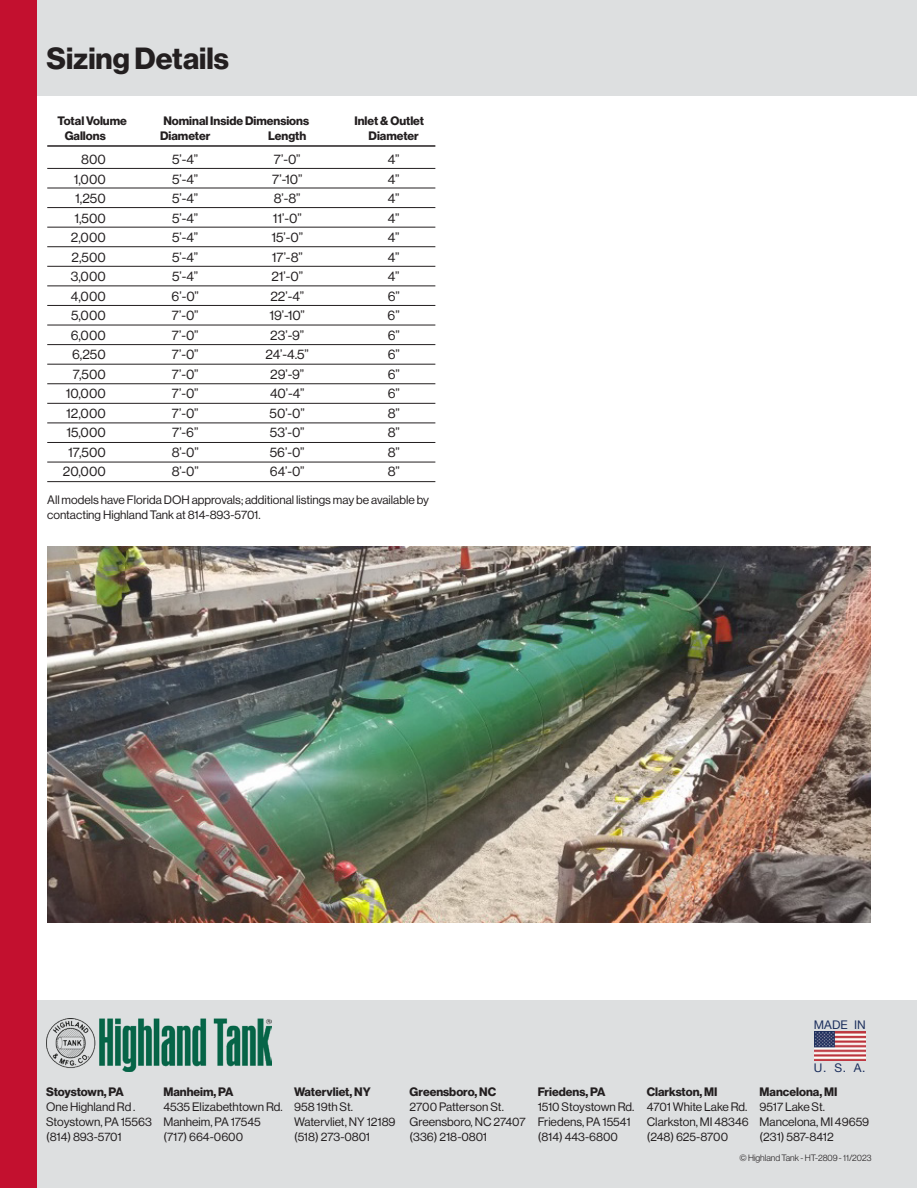
<style>
.page{position:relative;width:918px;height:1188px;background:#fff}
.page>*{position:absolute;margin:0;border:0;box-sizing:border-box;transform-origin:0 0}
.t1{font:30px "N Haas Grotesk DS Pro 75 Bd";color:#231f20}
.t2{font:13.5px "N Haas Grotesk DS Pro 55 Rg";color:#231f20}
.Text{font:12px/15px "N Haas Grotesk DS Pro 55 Rg";color:#231f20}
.Chart_Bold{font:12px "N Haas Grotesk DS Pro 75 Bd";color:#231f20}
.t3{font:11.85px "Helvetica Neue";color:#1c2f5d}
.Location_Address{font:9px "N Haas Grotesk DS Pro 45 Lt";color:#231f20}
</style>
<div class="page">
<div style="left:23px;top:1000px;width:894px;height:188px;background:#dddfe0"></div>
<img style="left:47px;top:1018px;width:224px;height:54px">
<img style="left:814px;top:1031px;width:51px;height:30px">
<div style="left:0;top:0;width:917px;height:96px;background:#dddfe0"></div>
<div style="left:0;top:0;width:37px;height:1188px;background:#c3102f"></div>
<hr style="left:47px;top:145px;width:388px;height:2px;background:#231f20">
<hr style="left:47px;top:168px;width:388px;height:1px;background:#231f20">
<hr style="left:47px;top:188px;width:388px;height:1px;background:#231f20">
<hr style="left:47px;top:207px;width:388px;height:1px;background:#231f20">
<hr style="left:47px;top:227px;width:388px;height:1px;background:#231f20">
<hr style="left:47px;top:246px;width:388px;height:1px;background:#231f20">
<hr style="left:47px;top:266px;width:388px;height:1px;background:#231f20">
<hr style="left:47px;top:286px;width:388px;height:1px;background:#231f20">
<hr style="left:47px;top:305px;width:388px;height:1px;background:#231f20">
<hr style="left:47px;top:325px;width:388px;height:1px;background:#231f20">
<hr style="left:47px;top:344px;width:388px;height:1px;background:#231f20">
<hr style="left:47px;top:364px;width:388px;height:1px;background:#231f20">
<hr style="left:47px;top:384px;width:388px;height:1px;background:#231f20">
<hr style="left:47px;top:403px;width:388px;height:1px;background:#231f20">
<hr style="left:47px;top:423px;width:388px;height:1px;background:#231f20">
<hr style="left:47px;top:442px;width:388px;height:1px;background:#231f20">
<hr style="left:47px;top:462px;width:388px;height:1px;background:#231f20">
<hr style="left:47px;top:481px;width:388px;height:1px;background:#231f20">
<img style="left:47px;top:546px;width:824px;height:376px">
<p class="t1" style="left:47px;top:41px;width:184px">Sizing Details</p>
<p class="Chart_Bold" style="left:58px;top:114px;width:71px">Total Volume</p>
<p class="Chart_Bold" style="left:163px;top:114px;width:147px">Nominal Inside Dimensions</p>
<p class="Chart_Bold" style="left:354px;top:114px;width:71px">Inlet &amp; Outlet</p>
<p class="Chart_Bold" style="left:65px;top:129px;width:43px">Gallons</p>
<p class="Chart_Bold" style="left:160px;top:129px;width:52px">Diameter</p>
<p class="Chart_Bold" style="left:268px;top:129px;width:40px">Length</p>
<p class="Chart_Bold" style="left:369px;top:129px;width:52px">Diameter</p>
<p class="t2" style="left:81px;top:152px;width:26px">800</p>
<p class="t2" style="left:172px;top:152px;width:27px">5’-4”</p>
<p class="t2" style="left:274px;top:152px;width:28px">7’-0”</p>
<p class="t2" style="left:388px;top:152px;width:13px">4”</p>
<p class="t2" style="left:74px;top:171px;width:33px">1,000</p>
<p class="t2" style="left:172px;top:171px;width:27px">5’-4”</p>
<p class="t2" style="left:272px;top:171px;width:32px">7’-10”</p>
<p class="t2" style="left:388px;top:171px;width:13px">4”</p>
<p class="t2" style="left:75px;top:191px;width:32px">1,250</p>
<p class="t2" style="left:172px;top:191px;width:27px">5’-4”</p>
<p class="t2" style="left:274px;top:191px;width:28px">8’-8”</p>
<p class="t2" style="left:388px;top:191px;width:13px">4”</p>
<p class="t2" style="left:74px;top:210px;width:33px">1,500</p>
<p class="t2" style="left:172px;top:210px;width:27px">5’-4”</p>
<p class="t2" style="left:273px;top:210px;width:30px">11’-0”</p>
<p class="t2" style="left:388px;top:210px;width:13px">4”</p>
<p class="t2" style="left:71px;top:230px;width:36px">2,000</p>
<p class="t2" style="left:172px;top:230px;width:27px">5’-4”</p>
<p class="t2" style="left:272px;top:230px;width:33px">15’-0”</p>
<p class="t2" style="left:388px;top:230px;width:13px">4”</p>
<p class="t2" style="left:72px;top:249px;width:36px">2,500</p>
<p class="t2" style="left:172px;top:249px;width:27px">5’-4”</p>
<p class="t2" style="left:272px;top:249px;width:32px">17’-8”</p>
<p class="t2" style="left:388px;top:249px;width:13px">4”</p>
<p class="t2" style="left:71px;top:269px;width:36px">3,000</p>
<p class="t2" style="left:172px;top:269px;width:27px">5’-4”</p>
<p class="t2" style="left:271px;top:269px;width:33px">21’-0”</p>
<p class="t2" style="left:388px;top:269px;width:13px">4”</p>
<p class="t2" style="left:71px;top:288px;width:36px">4,000</p>
<p class="t2" style="left:172px;top:288px;width:29px">6’-0”</p>
<p class="t2" style="left:270px;top:288px;width:35px">22’-4”</p>
<p class="t2" style="left:388px;top:288px;width:14px">6”</p>
<p class="t2" style="left:71px;top:308px;width:36px">5,000</p>
<p class="t2" style="left:172px;top:308px;width:28px">7’-0”</p>
<p class="t2" style="left:270px;top:308px;width:37px">19’-10”</p>
<p class="t2" style="left:388px;top:308px;width:14px">6”</p>
<p class="t2" style="left:71px;top:327px;width:36px">6,000</p>
<p class="t2" style="left:172px;top:327px;width:28px">7’-0”</p>
<p class="t2" style="left:270px;top:327px;width:36px">23’-9”</p>
<p class="t2" style="left:388px;top:327px;width:14px">6”</p>
<p class="t2" style="left:72px;top:347px;width:35px">6,250</p>
<p class="t2" style="left:172px;top:347px;width:28px">7’-0”</p>
<p class="t2" style="left:266px;top:347px;width:45px">24’-4.5”</p>
<p class="t2" style="left:388px;top:347px;width:14px">6”</p>
<p class="t2" style="left:73px;top:366px;width:34px">7,500</p>
<p class="t2" style="left:172px;top:366px;width:28px">7’-0”</p>
<p class="t2" style="left:270px;top:366px;width:36px">29’-9”</p>
<p class="t2" style="left:388px;top:366px;width:14px">6”</p>
<p class="t2" style="left:66px;top:386px;width:41px">10,000</p>
<p class="t2" style="left:172px;top:386px;width:28px">7’-0”</p>
<p class="t2" style="left:270px;top:386px;width:36px">40’-4”</p>
<p class="t2" style="left:388px;top:386px;width:14px">6”</p>
<p class="t2" style="left:66px;top:405px;width:41px">12,000</p>
<p class="t2" style="left:172px;top:405px;width:28px">7’-0”</p>
<p class="t2" style="left:270px;top:405px;width:37px">50’-0”</p>
<p class="t2" style="left:388px;top:405px;width:14px">8”</p>
<p class="t2" style="left:66px;top:425px;width:41px">15,000</p>
<p class="t2" style="left:172px;top:425px;width:28px">7’-6”</p>
<p class="t2" style="left:270px;top:425px;width:36px">53’-0”</p>
<p class="t2" style="left:388px;top:425px;width:14px">8”</p>
<p class="t2" style="left:68px;top:444px;width:39px">17,500</p>
<p class="t2" style="left:172px;top:444px;width:29px">8’-0”</p>
<p class="t2" style="left:270px;top:444px;width:36px">56’-0”</p>
<p class="t2" style="left:388px;top:444px;width:14px">8”</p>
<p class="t2" style="left:63px;top:464px;width:44px">20,000</p>
<p class="t2" style="left:172px;top:464px;width:29px">8’-0”</p>
<p class="t2" style="left:270px;top:464px;width:36px">64’-0”</p>
<p class="t2" style="left:388px;top:464px;width:14px">8”</p>
<p class="Text" style="left:47px;top:492px;width:383px">All models have Florida DOH approvals; additional listings may be available by contacting Highland Tank at 814-893-5701.</p>
<p class="Chart_Bold" style="left:46px;top:1084px;width:79px">Stoystown, PA</p>
<p class="Text" style="left:46px;top:1099px;width:91px">One Highland Rd .</p>
<p class="Text" style="left:46px;top:1114px;width:107px">Stoystown, PA 15563</p>
<p class="Text" style="left:46px;top:1129px;width:77px">(814) 893-5701</p>
<p class="Chart_Bold" style="left:163px;top:1084px;width:72px">Manheim, PA</p>
<p class="Text" style="left:163px;top:1099px;width:121px">4535 Elizabethtown Rd.</p>
<p class="Text" style="left:163px;top:1114px;width:99px">Manheim, PA 17545</p>
<p class="Text" style="left:163px;top:1129px;width:81px">(717) 664-0600</p>
<p class="Chart_Bold" style="left:294px;top:1084px;width:78px">Watervliet, NY</p>
<p class="Text" style="left:294px;top:1099px;width:61px">958 19th St.</p>
<p class="Text" style="left:294px;top:1114px;width:103px">Watervliet, NY 12189</p>
<p class="Text" style="left:294px;top:1129px;width:78px">(518) 273-0801</p>
<p class="Chart_Bold" style="left:410px;top:1084px;width:88px">Greensboro, NC</p>
<p class="Text" style="left:410px;top:1099px;width:96px">2700 Patterson St.</p>
<p class="Text" style="left:410px;top:1114px;width:117px">Greensboro, NC 27407</p>
<p class="Text" style="left:410px;top:1129px;width:79px">(336) 218-0801</p>
<p class="Chart_Bold" style="left:538px;top:1084px;width:69px">Friedens, PA</p>
<p class="Text" style="left:538px;top:1099px;width:98px">1510 Stoystown Rd.</p>
<p class="Text" style="left:538px;top:1114px;width:94px">Friedens, PA 15541</p>
<p class="Text" style="left:538px;top:1129px;width:82px">(814) 443-6800</p>
<p class="Chart_Bold" style="left:647px;top:1084px;width:72px">Clarkston, MI</p>
<p class="Text" style="left:647px;top:1099px;width:102px">4701 White Lake Rd.</p>
<p class="Text" style="left:647px;top:1114px;width:104px">Clarkston, MI 48346</p>
<p class="Text" style="left:647px;top:1129px;width:83px">(248) 625-8700</p>
<p class="t3" style="left:814px;top:1016px;width:53px">MADE IN</p>
<p class="t3" style="left:814px;top:1059px;width:53px">U. S. A.</p>
<p class="Chart_Bold" style="left:760px;top:1084px;width:79px">Mancelona, MI</p>
<p class="Text" style="left:760px;top:1099px;width:67px">9517 Lake St.</p>
<p class="Text" style="left:760px;top:1114px;width:111px">Mancelona, MI 49659</p>
<p class="Text" style="left:760px;top:1129px;width:76px">(231) 587-8412</p>
<p class="Location_Address" style="left:739px;top:1153px;width:134px">© Highland Tank - HT-2809 - 11/2023</p>
</div>
